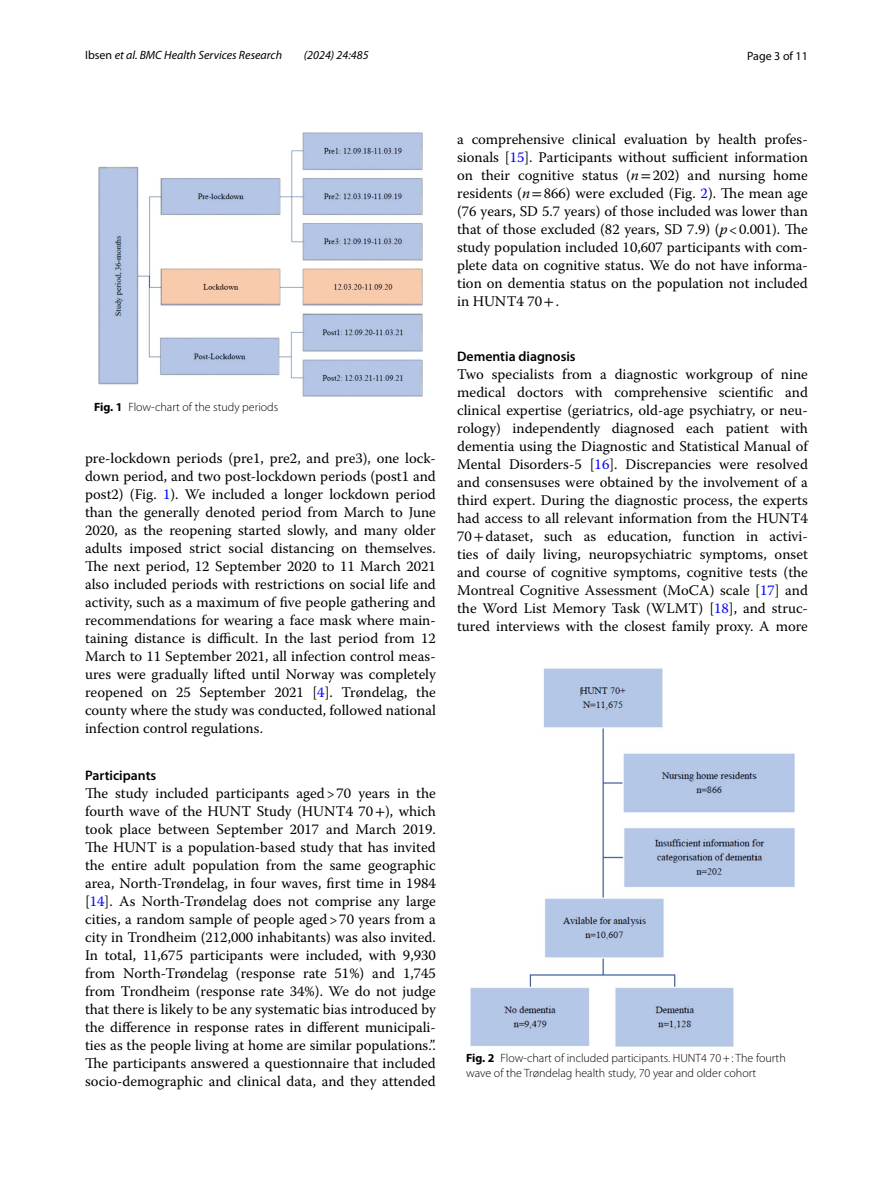
<style>
.page{position:relative;width:893px;height:1187px;background:#fff}
.page>*{position:absolute;margin:0;border:0;box-sizing:border-box;transform-origin:0 0}
.t1{font:14.7px/18px "Warnock Pro";color:#000;text-align:justify}
.t2{font:600 13.8px "Myriad Pro";color:#000}
.t3{font:300 12px/15px "Myriad Pro";color:#000}
.t4{font:italic 12px "Myriad Pro";color:#000}
.t5{font:12px "Myriad Pro";color:#000}
.s1{font-style:normal}
.s2{font-weight:700}
.s3{color:#00f}
.s4{font-family:"STIX"}
.s5{font-style:italic}
</style>
<div class="page">
<img style="left:98px;top:133px;width:324px;height:263px">
<img style="left:470px;top:669px;width:324px;height:377px">
<p class="t4" style="left:85px;top:48px;width:199px"><span class="s1">Ibsen</span> et al. BMC Health Services Research</p>
<p class="t4" style="left:304px;top:48px;width:66px">(2024) 24:485</p>
<p class="t5" style="left:747px;top:48px;width:62px">Page 3 of 11</p>
<p class="t3" style="left:94px;top:400px;width:186px"><span class="s2">Fig. 1</span> Flow-chart of the study periods</p>
<p class="t1" style="left:85px;top:448px;width:352px">pre-lockdown periods (pre1, pre2, and pre3), one lock&shy;down period, and two post-lockdown periods (post1 and post2) (Fig. <span class="s3">1</span>). We included a longer lockdown period than the generally denoted period from March to June 2020, as the reopening started slowly, and many older adults imposed strict social distancing on themselves.<br>The next period, 12 September 2020 to 11 March 2021 also included periods with restrictions on social life and activity, such as a maximum of five people gathering and recommendations for wearing a face mask where main&shy;taining distance is difficult. In the last period from 12<br>March to 11 September 2021, all infection control meas&shy;ures were gradually lifted until Norway was completely reopened on 25 September 2021 [<span class="s3">4</span>]. Trøndelag, the county where the study was conducted, followed national infection control regulations.</p>
<p class="t2" style="left:85px;top:766px;width:73px">Participants</p>
<p class="t1" style="left:85px;top:783px;width:352px">The study included participants aged&gt;70 years in the fourth wave of the HUNT Study (HUNT4 70<span class="s4">+</span>), which took place between September 2017 and March 2019.<br>The HUNT is a population-based study that has invited the entire adult population from the same geographic area, North-Trøndelag, in four waves, first time in 1984 [<span class="s3">14</span>]. As North-Trøndelag does not comprise any large cities, a random sample of people aged&gt;70 years from a city in Trondheim (212,000 inhabitants) was also invited.<br>In total, 11,675 participants were included, with 9,930 from North-Trøndelag (response rate 51%) and 1,745 from Trondheim (response rate 34%). We do not judge that there is likely to be any systematic bias introduced by the difference in response rates in different municipali&shy;ties as the people living at home are similar populations.”.<br>The participants answered a questionnaire that included socio-demographic and clinical data, and they attended</p>
<p class="t1" style="left:457px;top:130px;width:352px">a comprehensive clinical evaluation by health profes&shy;sionals [<span class="s3">15</span>]. Participants without sufficient information on their cognitive status (<span class="s5">n</span><span class="s4">=</span>202) and nursing home residents (<span class="s5">n</span><span class="s4">=</span>866) were excluded (Fig. <span class="s3">2</span>). The mean age (76 years, SD 5.7 years) of those included was lower than that of those excluded (82 years, SD 7.9) (<span class="s5">p</span>&lt;0.001). The study population included 10,607 participants with com&shy;plete data on cognitive status. We do not have informa&shy;tion on dementia status on the population not included in HUNT4 70<span class="s4">+</span>.</p>
<p class="t2" style="left:457px;top:347px;width:120px">Dementia diagnosis</p>
<p class="t1" style="left:457px;top:364px;width:352px">Two specialists from a diagnostic workgroup of nine medical doctors with comprehensive scientific and clinical expertise (geriatrics, old-age psychiatry, or neu&shy;rology) independently diagnosed each patient with dementia using the Diagnostic and Statistical Manual of Mental Disorders-5 [<span class="s3">16</span>]. Discrepancies were resolved and consensuses were obtained by the involvement of a third expert. During the diagnostic process, the experts had access to all relevant information from the HUNT4<br>70<span class="s4">+</span>dataset, such as education, function in activi&shy;ties of daily living, neuropsychiatric symptoms, onset and course of cognitive symptoms, cognitive tests (the Montreal Cognitive Assessment (MoCA) scale [<span class="s3">17</span>] and the Word List Memory Task (WLMT) [<span class="s3">18</span>], and struc&shy;tured interviews with the closest family proxy. A more</p>
<p class="t3" style="left:466px;top:1050px;width:321px"><span class="s2">Fig. 2</span> Flow-chart of included participants. HUNT4 70+: The fourth wave of the Trøndelag health study, 70 year and older cohort</p>
</div>
